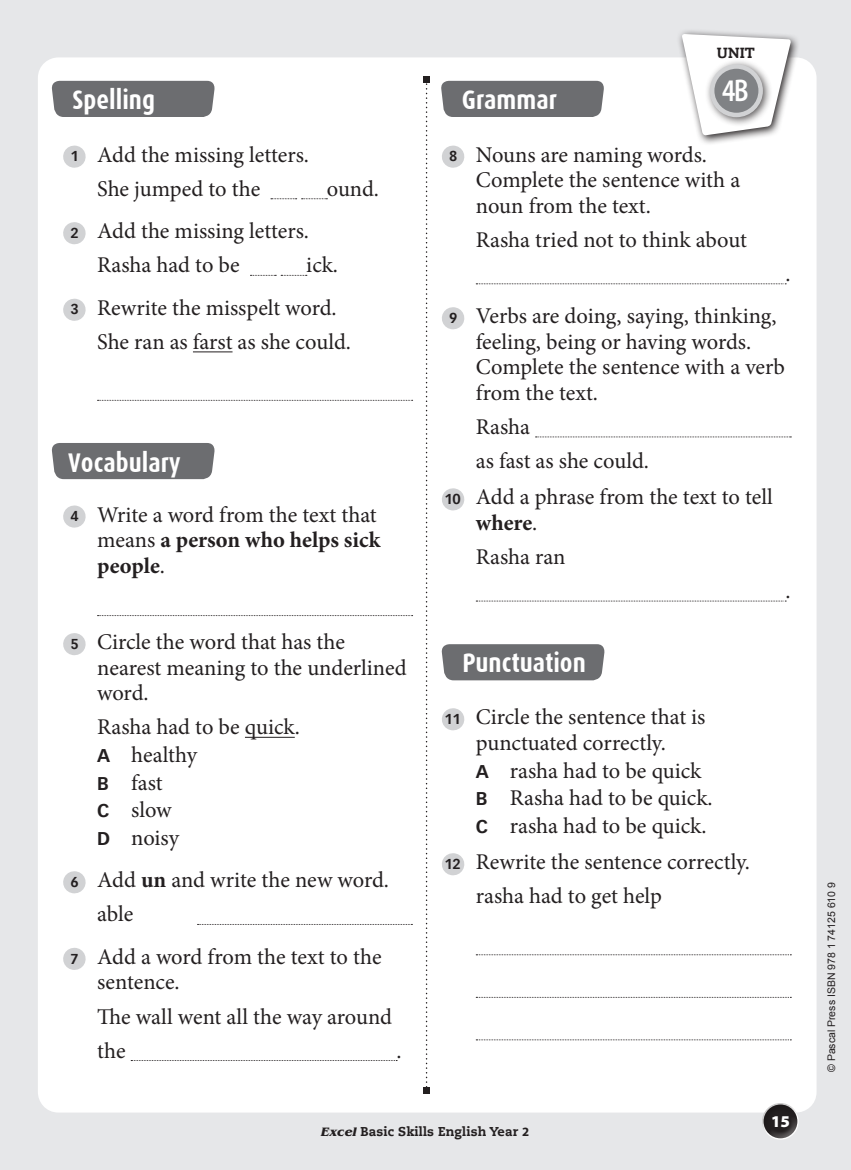
<style>
.page{position:relative;width:851px;height:1170px;background:#fff}
.page>*{position:absolute;margin:0;border:0;box-sizing:border-box;transform-origin:0 0}
.t1{font:600 semi-condensed 31.5px "Myriad Pro";color:#fff;scale:.85 1}
.t2{font:700 27px "Dax Condensed";color:#fff}
.t3{font:22.5px/25.5px "Minion Pro";letter-spacing:-.005em;color:#231f20}
.t4{font:900 16.5px "Myriad Pro";color:#fff}
.t5{font:14.7px "Caecilia Heavy Os F";color:#231f20}
.t6{font:12.75px "Caecilia Heavy Os F";letter-spacing:.01em;color:#231f20}
.t7{font:10.5px "Arial";color:#231f20}
.s1{font-family:"Vectora LT";font-weight:700;font-size:13.95px}
.s2{font-weight:700}
.s3{font-family:"Vectora LT";font-weight:700;font-size:18px}
.s4{font-family:"Benguiat";font-weight:700;font-style:italic}
.s5{font-family:"Myriad Pro";font-weight:700}
</style>
<div class="page">
<div style="left:1px;top:0;width:849px;height:1169px;background:#e6e7e9"></div>
<div style="left:46px;top:66px;width:762px;height:1038px;background:#fff;border-radius:13px"></div>
<div style="left:38px;top:57px;width:778px;height:1055px;border:16px solid #fff;border-radius:13px"></div>
<div style="left:757px;top:1107px;width:50px;height:32px;background:#fff;opacity:.35"></div>
<div style="left:753px;top:1093px;width:50px;height:42px;background:#231f20;opacity:.23"></div>
<svg style="left:676px;top:28px;width:124px;height:117px"></svg>
<svg style="left:681px;top:34px;width:110px;height:102px"></svg>
<div style="left:704px;top:58px;width:68px;height:69px;background:#231f20;opacity:.75"></div>
<div style="left:712px;top:66px;width:48px;height:49px;background:#808285;border-radius:50%"></div>
<div style="left:709px;top:64px;width:53px;height:53px;border:4px solid #d1d2d4;border-radius:50%"></div>
<svg style="left:423px;top:77px;width:6px;height:1016px"></svg>
<svg style="left:74px;top:146px;width:1px;height:22px"></svg>
<svg style="left:271px;top:198px;width:56px;height:1px"></svg>
<svg style="left:74px;top:222px;width:1px;height:22px"></svg>
<svg style="left:250px;top:275px;width:57px;height:1px"></svg>
<svg style="left:74px;top:299px;width:1px;height:22px"></svg>
<hr style="left:193px;top:351px;width:39px;height:1px;background:#231f20">
<svg style="left:97px;top:400px;width:315px;height:1px"></svg>
<svg style="left:74px;top:505px;width:1px;height:22px"></svg>
<svg style="left:97px;top:615px;width:315px;height:1px"></svg>
<svg style="left:74px;top:633px;width:1px;height:22px"></svg>
<hr style="left:245px;top:736px;width:50px;height:1px;background:#231f20">
<svg style="left:74px;top:871px;width:1px;height:22px"></svg>
<svg style="left:197px;top:924px;width:215px;height:1px"></svg>
<svg style="left:74px;top:948px;width:1px;height:21px"></svg>
<svg style="left:131px;top:1060px;width:266px;height:1px"></svg>
<svg style="left:453px;top:146px;width:1px;height:22px"></svg>
<svg style="left:476px;top:283px;width:310px;height:1px"></svg>
<svg style="left:453px;top:307px;width:1px;height:22px"></svg>
<svg style="left:535px;top:436px;width:256px;height:1px"></svg>
<svg style="left:453px;top:488px;width:1px;height:22px"></svg>
<svg style="left:476px;top:600px;width:310px;height:1px"></svg>
<svg style="left:453px;top:708px;width:1px;height:22px"></svg>
<svg style="left:453px;top:853px;width:1px;height:22px"></svg>
<svg style="left:476px;top:954px;width:315px;height:1px"></svg>
<svg style="left:476px;top:996px;width:315px;height:1px"></svg>
<svg style="left:476px;top:1039px;width:315px;height:1px"></svg>
<div style="left:441px;top:644px;width:164px;height:36px;background:#6c6d70"></div>
<div style="left:51px;top:81px;width:164px;height:36px;background:#6c6d70"></div>
<div style="left:51px;top:443px;width:164px;height:36px;background:#6c6d70"></div>
<div style="left:441px;top:81px;width:163px;height:36px;background:#6c6d70"></div>
<svg style="left:0;top:0;width:1px;height:1170px"></svg>
<p class="t2" style="left:72px;top:85px;width:84px">Spelling</p>
<p class="t3" style="left:97px;top:138px;width:213px;line-height:34px;text-indent:-27px"><span class="s1">1</span> Add the missing letters.<br>She jumped to the</p>
<p class="t3" style="left:327px;top:176px;width:54px">ound.</p>
<p class="t3" style="left:97px;top:214px;width:213px;line-height:34px;text-indent:-27px"><span class="s1">2</span> Add the missing letters.<br>Rasha had to be</p>
<p class="t3" style="left:70px;top:244px;width:269px;line-height:42.5px;text-align:right">ick.<br><span class="s1">3</span> Rewrite the misspelt word.</p>
<p class="t3" style="left:97px;top:329px;width:255px">She ran as farst as she could.</p>
<p class="t2" style="left:68px;top:448px;width:114px">Vocabulary</p>
<p class="t3" style="left:97px;top:502px;width:285px;text-indent:-27px"><span class="s1">4</span> Write a word from the text that means <span class="s2">a person who helps sick people</span>.</p>
<p class="t3" style="left:97px;top:629px;width:311px;text-indent:-27px"><span class="s1">5</span> Circle the word that has the nearest meaning to the underlined word.</p>
<p class="t3" style="left:97px;top:713px;width:204px;line-height:27.6px">Rasha had to be quick.<br><span class="s3">A</span> healthy<br><span class="s3">B</span> fast<br><span class="s3">C</span> slow<br><span class="s3">D</span> noisy</p>
<p class="t3" style="left:97px;top:863px;width:293px;line-height:34px;text-indent:-27px"><span class="s1">6</span> Add <span class="s2">un</span> and write the new word. able</p>
<p class="t3" style="left:97px;top:944px;width:286px;text-indent:-27px"><span class="s1">7</span> Add a word from the text to the sentence.</p>
<p class="t3" style="left:97px;top:999px;width:296px;line-height:34px">The wall went all the way around the</p>
<p class="t3" style="left:396px;top:1037px;width:7px">.</p>
<p class="t2" style="left:462px;top:85px;width:96px">Grammar</p>
<p class="t5" style="left:716px;top:43px;width:39px">UNIT</p>
<p class="t1" style="left:722px;top:73px;width:33px">4B</p>
<p class="t3" style="left:476px;top:142px;width:266px;text-indent:-27px"><span class="s1">8</span> Nouns are naming words.<br>Complete the sentence with a noun from the text.</p>
<p class="t3" style="left:476px;top:227px;width:272px">Rasha tried not to think about</p>
<p class="t3" style="left:785px;top:261px;width:7px">.</p>
<p class="t3" style="left:476px;top:303px;width:310px;text-indent:-27px"><span class="s1">9</span> Verbs are doing, saying, thinking, feeling, being or having words.<br>Complete the sentence with a verb from the text.</p>
<p class="t3" style="left:476px;top:410px;width:175px;line-height:34px">Rasha<br>as fast as she could.</p>
<p class="t3" style="left:476px;top:484px;width:298px;text-indent:-31px"><span class="s1">10</span> Add a phrase from the text to tell <span class="s2">where</span>.</p>
<p class="t3" style="left:476px;top:544px;width:91px">Rasha ran</p>
<p class="t2" style="left:462px;top:648px;width:125px">Punctuation</p>
<p class="t3" style="left:444px;top:704px;width:263px;text-align:center"><span class="s1">11</span> Circle the sentence that is punctuated correctly.</p>
<p class="t3" style="left:476px;top:756px;width:238px;line-height:27.6px"><span class="s3">A</span> rasha had to be quick<br><span class="s3">B</span> Rasha had to be quick.<br><span class="s3">C</span> rasha had to be quick.</p>
<p class="t3" style="left:476px;top:845px;width:276px;line-height:34px;text-indent:-31px"><span class="s1">12</span> Rewrite the sentence correctly. rasha had to get help</p>
<p class="t3" style="left:785px;top:578px;width:7px">.</p>
<p class="t6" style="left:320px;top:1123px;width:210px"><span class="s4">Excel</span>Basic Skills English Year <span class="s5">2</span></p>
<p class="t4" style="left:771px;top:1109px;width:20px">15</p>
<p class="t7" style="left:824px;top:1071px;width:191px;rotate:-90deg">© Pascal Press ISBN 978 1 74125 610 9</p>
</div>
